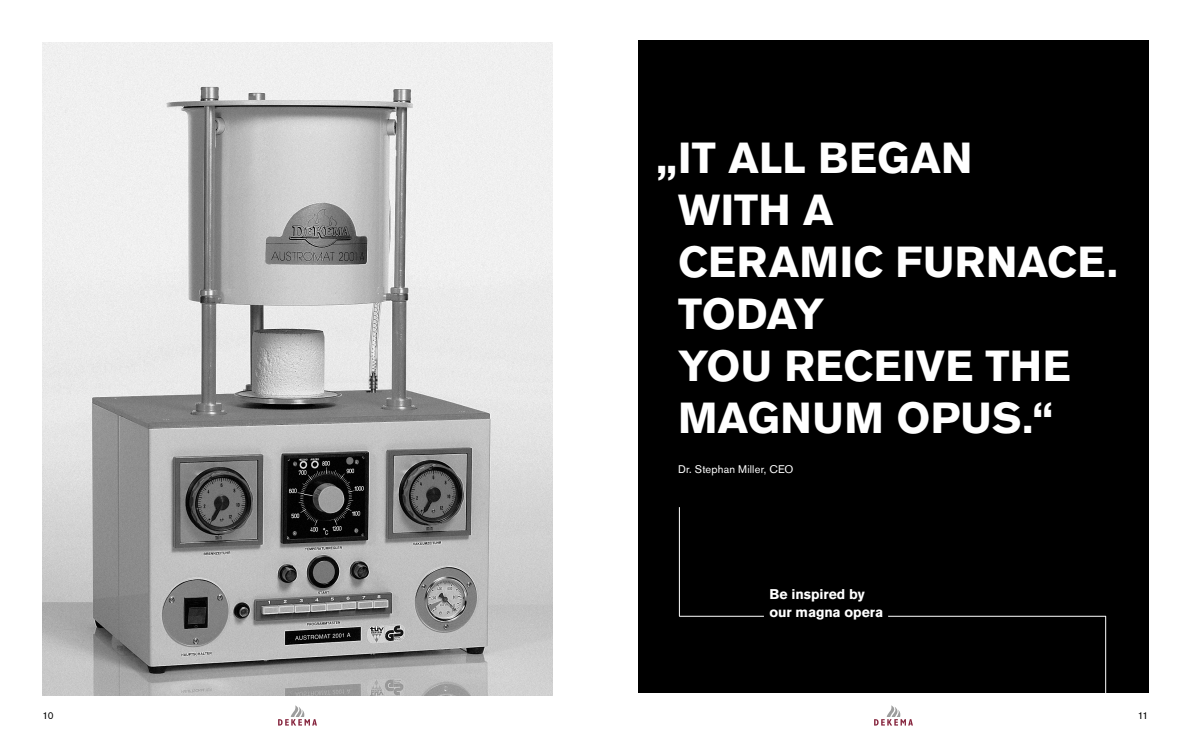
<style>
.page{position:relative;width:1191px;height:738px;background:#fff}
.page>*{position:absolute;margin:0;border:0;box-sizing:border-box;transform-origin:0 0}
.t1{font:700 43px/52px "Akzidenz Grotesk BE";letter-spacing:.01em;color:#fff}
.t2{font:700 14px/18px "Akzidenz Grotesk BE";letter-spacing:-.005em;color:#fff}
.t3{font:11px "Akzidenz Grotesk BE";letter-spacing:.015em;color:#fff}
.t4{font:10px "Akzidenz Grotesk BE";color:#000}
</style>
<div class="page">
<div style="left:638px;top:40px;width:510px;height:652px;background:#000"></div>
<svg style="left:278px;top:705px;width:39px;height:20px"></svg>
<svg style="left:874px;top:705px;width:39px;height:20px"></svg>
<img style="left:43px;top:43px;width:510px;height:651px">
<hr style="left:888px;top:615px;width:218px;height:1px;background:#fff">
<hr style="left:679px;top:615px;width:85px;height:1px;background:#fff">
<hr style="left:1105px;top:615px;width:1px;height:109px;background:#fff">
<hr style="left:679px;top:506px;width:1px;height:109px;background:#fff">
<p class="t1" style="left:678px;top:132px;width:441px;text-indent:-22px">„IT ALL BEGAN<br>WITH A<br>CERAMIC FURNACE.<br>TODAY<br>YOU RECEIVE THE<br>MAGNUM OPUS.“</p>
<p class="t3" style="left:678px;top:462px;width:117px">Dr. Stephan Miller, CEO</p>
<p class="t2" style="left:769px;top:584px;width:115px">Be inspired by our magna opera</p>
<p class="t4" style="left:43px;top:709px;width:13px">10</p>
<p class="t4" style="left:1137px;top:709px;width:12px">11</p>
</div>
